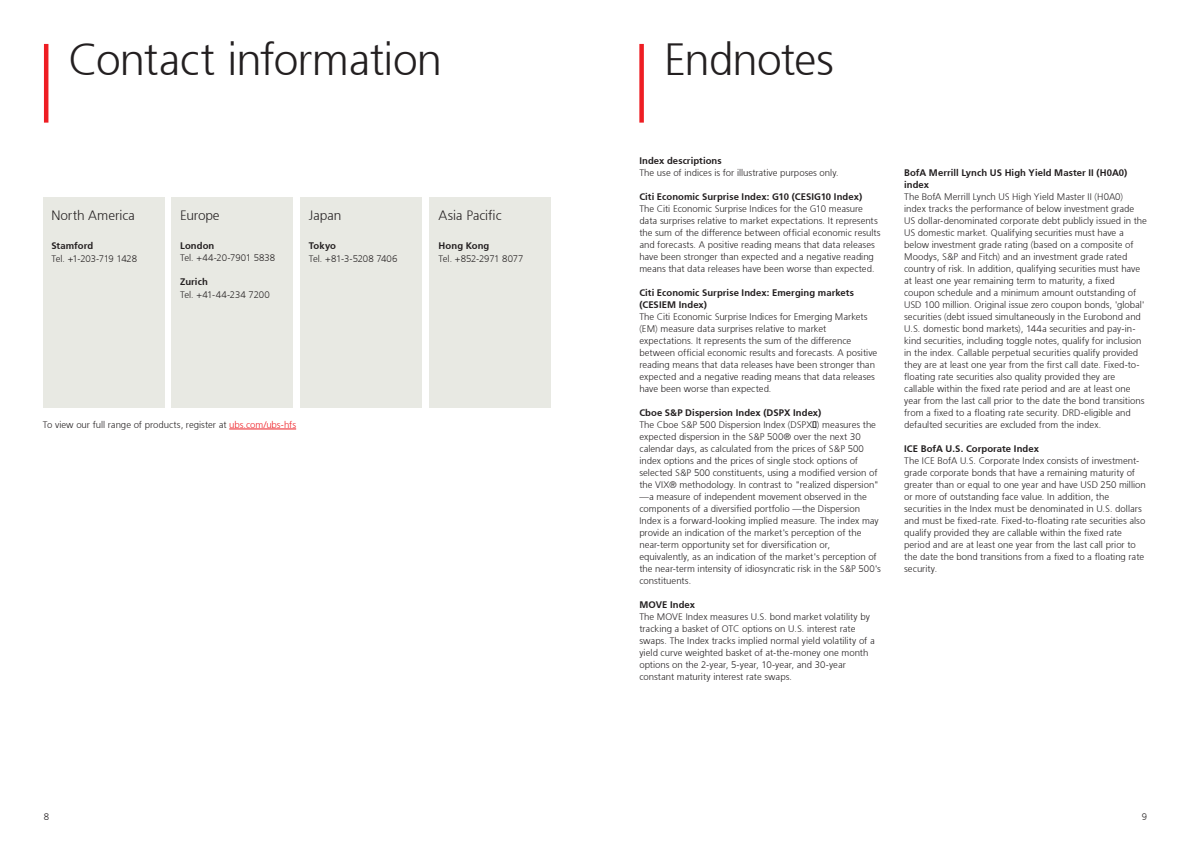
<style>
.page{position:relative;width:1191px;height:842px;background:#fff}
.page>*{position:absolute;margin:0;border:0;box-sizing:border-box;transform-origin:0 0}
.UBS_Keyline_45{font:300 45px "Frutiger 45";letter-spacing:-.025em;color:#231f20}
.UBS_Copy_text_9_5{font:300 13.5px "Frutiger 45";letter-spacing:-.01em;color:#231f20}
.UBS_Subheadline_bold_9_5{font:300 9.5px/12px "Frutiger 45";color:#231f20}
.UBS_Copy_text_9_5-2{font:300 9.5px "Frutiger 45";color:#231f20}
.UBS_Copy_text_9_5-3{font:300 9.5px "Frutiger 45";letter-spacing:.005em;color:#231f20}
.s1{color:#ee1d23}
.s2{font-style:inherit}
</style>
<div class="page">
<div style="left:172px;top:198px;width:121px;height:210px;background:#e8e9e3"></div>
<div style="left:300px;top:198px;width:122px;height:210px;background:#e8e9e3"></div>
<div style="left:429px;top:198px;width:121px;height:210px;background:#e8e9e3"></div>
<div style="left:43px;top:198px;width:121px;height:210px;background:#e8e9e3"></div>
<div style="left:639px;top:44px;width:5px;height:79px;background:#ee1d23"></div>
<hr style="left:44px;top:44px;width:4px;height:79px;background:#ee1d23">
<hr style="left:229px;top:429px;width:67px;height:1px;background:#ee1d23">
<p class="UBS_Keyline_45" style="left:68px;top:34px;width:375px">Contact information</p>
<p class="UBS_Keyline_45" style="left:663px;top:34px;width:171px">Endnotes</p>
<p class="UBS_Copy_text_9_5" style="left:51px;top:208px;width:85px">North America</p>
<p class="UBS_Copy_text_9_5-3" style="left:51px;top:240px;width:43px">Stamford</p>
<p class="UBS_Copy_text_9_5-2" style="left:51px;top:253px;width:87px">Tel. +1-203-719 1428</p>
<p class="UBS_Copy_text_9_5" style="left:180px;top:208px;width:41px">Europe</p>
<p class="UBS_Copy_text_9_5-3" style="left:180px;top:240px;width:36px">London</p>
<p class="UBS_Copy_text_9_5-2" style="left:180px;top:252px;width:96px">Tel. +44-20-7901 5838</p>
<p class="UBS_Copy_text_9_5-3" style="left:180px;top:276px;width:29px">Zurich</p>
<p class="UBS_Copy_text_9_5-2" style="left:180px;top:289px;width:91px">Tel. +41-44-234 7200</p>
<p class="UBS_Copy_text_9_5" style="left:309px;top:208px;width:34px">Japan</p>
<p class="UBS_Copy_text_9_5-3" style="left:309px;top:240px;width:29px">Tokyo</p>
<p class="UBS_Copy_text_9_5-2" style="left:309px;top:253px;width:90px">Tel. +81-3-5208 7406</p>
<p class="UBS_Copy_text_9_5" style="left:438px;top:208px;width:65px">Asia Pacific</p>
<p class="UBS_Copy_text_9_5-3" style="left:438px;top:240px;width:52px">Hong Kong</p>
<p class="UBS_Copy_text_9_5-2" style="left:438px;top:253px;width:86px">Tel. +852-2971 8077</p>
<p class="UBS_Copy_text_9_5-2" style="left:43px;top:419px;width:255px">To view our full range of products, register at <span class="s1">ubs.com/ubs-hfs</span></p>
<p class="UBS_Subheadline_bold_9_5" style="left:639px;top:155px;width:201px"><span class="s2">Index descriptions<br></span>The use of indices is for illustrative purposes only.</p>
<p class="UBS_Subheadline_bold_9_5" style="left:639px;top:191px;width:243px"><span class="s2">Citi Economic Surprise Index: G10 (CESIG10 Index)<br></span>The Citi Economic Surprise Indices for the G10 measure data surprises relative to market expectations. It represents the sum of the difference between official economic results and forecasts. A positive reading means that data releases have been stronger than expected and a negative reading means that data releases have been worse than expected.</p>
<p class="UBS_Subheadline_bold_9_5" style="left:639px;top:287px;width:239px"><span class="s2">Citi Economic Surprise Index: Emerging markets (CESIEM Index)<br></span>The Citi Economic Surprise Indices for Emerging Markets (EM) measure data surprises relative to market expectations. It represents the sum of the difference between official economic results and forecasts. A positive reading means that data releases have been stronger than expected and a negative reading means that data releases have been worse than expected.</p>
<p class="UBS_Subheadline_bold_9_5" style="left:639px;top:407px;width:243px"><span class="s2">Cboe S&amp;P Dispersion Index (DSPX Index)<br></span>The Cboe S&amp;P 500 Dispersion Index (DSPX℠) measures the expected dispersion in the S&amp;P 500® over the next 30 calendar days, as calculated from the prices of S&amp;P 500 index options and the prices of single stock options of selected S&amp;P 500 constituents, using a modified version of the VIX® methodology. In contrast to "realized dispersion" —a measure of independent movement observed in the components of a diversified portfolio —the Dispersion Index is a forward-looking implied measure. The index may provide an indication of the market's perception of the near-term opportunity set for diversification or, equivalently, as an indication of the market's perception of the near-term intensity of idiosyncratic risk in the S&amp;P 500's constituents.</p>
<p class="UBS_Subheadline_bold_9_5" style="left:639px;top:599px;width:237px"><span class="s2">MOVE Index<br></span>The MOVE Index measures U.S. bond market volatility by tracking a basket of OTC options on U.S. interest rate swaps. The Index tracks implied normal yield volatility of a yield curve weighted basket of at-the-money one month options on the 2-year, 5-year, 10-year, and 30-year constant maturity interest rate swaps.</p>
<p class="UBS_Subheadline_bold_9_5" style="left:904px;top:167px;width:244px"><span class="s2">BofA Merrill Lynch US High Yield Master II (H0A0) index<br></span>The BofA Merrill Lynch US High Yield Master II (H0A0) index tracks the performance of below investment grade US dollar-denominated corporate debt publicly issued in the US domestic market. Qualifying securities must have a below investment grade rating (based on a composite of Moodys, S&amp;P and Fitch) and an investment grade rated country of risk. In addition, qualifying securities must have at least one year remaining term to maturity, a fixed coupon schedule and a minimum amount outstanding of USD 100 million. Original issue zero coupon bonds, 'global' securities (debt issued simultaneously in the Eurobond and U.S. domestic bond markets), 144a securities and pay-in&shy;kind securities, including toggle notes, qualify for inclusion in the index. Callable perpetual securities qualify provided they are at least one year from the first call date. Fixed-to&shy;floating rate securities also quality provided they are callable within the fixed rate period and are at least one year from the last call prior to the date the bond transitions from a fixed to a floating rate security. DRD-eligible and defaulted securities are excluded from the index.</p>
<p class="UBS_Subheadline_bold_9_5" style="left:904px;top:443px;width:243px"><span class="s2">ICE BofA U.S. Corporate Index<br></span>The ICE BofA U.S. Corporate Index consists of investment&shy;grade corporate bonds that have a remaining maturity of greater than or equal to one year and have USD 250 million or more of outstanding face value. In addition, the securities in the Index must be denominated in U.S. dollars and must be fixed-rate. Fixed-to-floating rate securities also qualify provided they are callable within the fixed rate period and are at least one year from the last call prior to the date the bond transitions from a fixed to a floating rate security.</p>
<p class="UBS_Subheadline_bold_9_5" style="left:44px;top:811px;width:7px">8</p>
<p class="UBS_Subheadline_bold_9_5" style="left:1141px;top:811px;width:7px">9</p>
</div>
